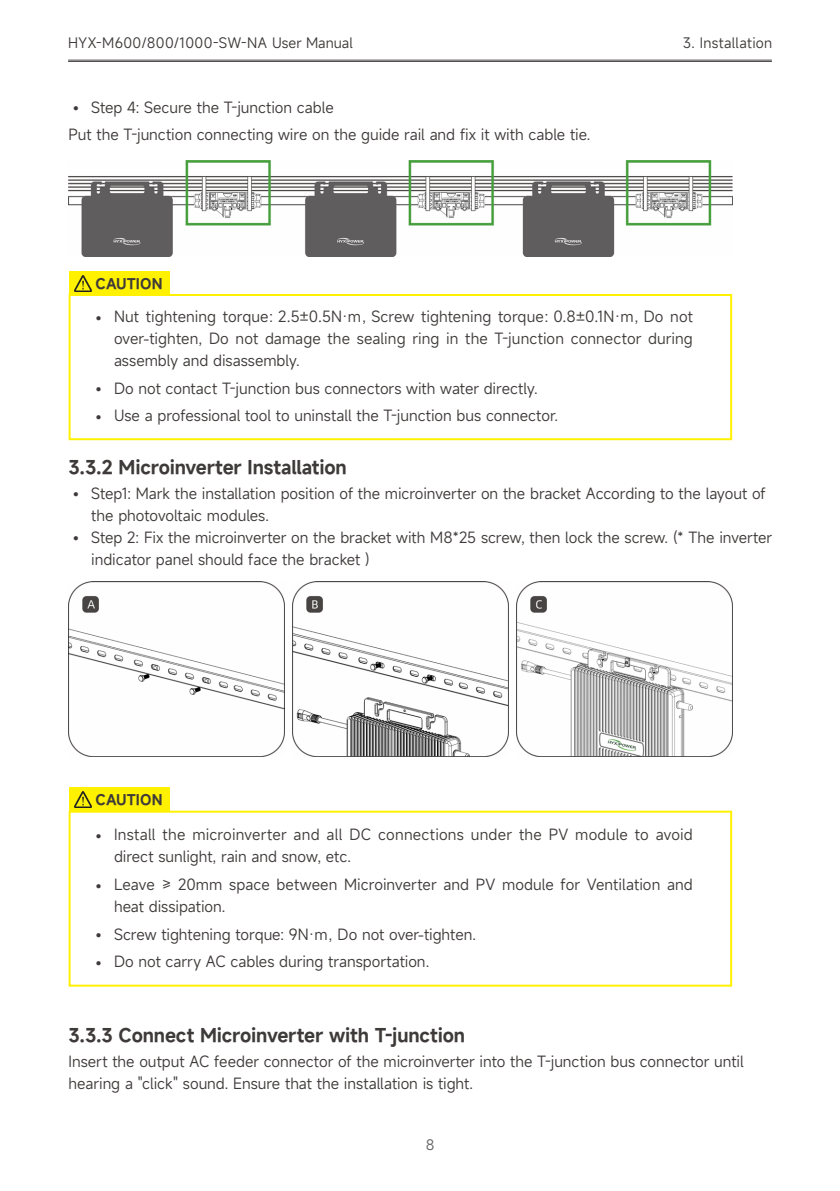
<style>
.page{position:relative;width:840px;height:1191px;background:#fff}
.page>*{position:absolute;margin:0;border:0;box-sizing:border-box;transform-origin:0 0}
.t1{font:600 18px "Mi Sans";letter-spacing:-.01em;color:#3e3a39}
.t2{font:15px/22px "Mi Sans";color:#3e3a39}
.t3{font:14px "Mi Sans";letter-spacing:.02em;color:#3e3a39}
.t4{font:600 14px "Mi Sans";color:#3e3a39}
.t5{font:14px "Mi Sans";color:#626060}
</style>
<div class="page">
<hr style="left:68px;top:60px;width:703px;height:1px;background:#4c4948">
<hr style="left:68px;top:61px;width:703px;height:1px;background:#4c4948">
<img style="left:69px;top:160px;width:662px;height:96px">
<svg style="left:68px;top:293px;width:664px;height:148px"></svg>
<div style="left:69px;top:271px;width:100px;height:24px;background:#fff100"></div>
<img style="left:75px;top:275px;width:17px;height:16px">
<img style="left:69px;top:581px;width:215px;height:175px">
<img style="left:292px;top:581px;width:216px;height:175px">
<img style="left:516px;top:581px;width:215px;height:175px">
<svg style="left:68px;top:809px;width:664px;height:178px"></svg>
<div style="left:69px;top:787px;width:100px;height:25px;background:#fff100"></div>
<img style="left:75px;top:792px;width:17px;height:16px">
<p class="t3" style="left:68px;top:34px;width:286px">HYX-M600/800/1000-SW-NA User Manual</p>
<p class="t2" style="left:69px;top:93px;width:523px;line-height:27.6px">• Step 4: Secure the T-junction cable<br>Put the T-junction connecting wire on the guide rail and fix it with cable tie.</p>
<p class="t3" style="left:682px;top:34px;width:91px">3. Installation</p>
<p class="t4" style="left:96px;top:274px;width:68px">CAUTION</p>
<p class="t2" style="left:114px;top:305px;width:580px;text-align:justify;text-indent:-23px">• Nut tightening torque：2.5±0.5N·m，Screw tightening torque：0.8±0.1N·m，Do not over-tighten, Do not damage the sealing ring in the T-junction connector during assembly and disassembly.</p>
<p class="t2" style="left:91px;top:377px;width:447px">• Do not contact T-junction bus connectors with water directly.</p>
<p class="t2" style="left:91px;top:405px;width:468px">• Use a professional tool to uninstall the T-junction bus connector.</p>
<p class="t1" style="left:69px;top:455px;width:279px">3.3.2 Microinverter Installation</p>
<p class="t2" style="left:91px;top:482px;width:675px;text-indent:-23px">• Step1: Mark the installation position of the microinverter on the bracket According to the layout of the photovoltaic modules.</p>
<p class="t2" style="left:91px;top:526px;width:682px;text-indent:-23px">• Step 2: Fix the microinverter on the bracket with M8*25 screw, then lock the screw. (* The inverter indicator panel should face the bracket )</p>
<p class="t4" style="left:96px;top:790px;width:68px">CAUTION</p>
<p class="t2" style="left:114px;top:823px;width:580px;text-indent:-23px">• Install the microinverter and all DC connections under the PV module to avoid direct sunlight, rain and snow, etc.</p>
<p class="t2" style="left:114px;top:873px;width:580px;text-indent:-23px">• Leave ≥ 20mm space between Microinverter and PV module for Ventilation and heat dissipation.</p>
<p class="t2" style="left:91px;top:923px;width:386px">• Screw tightening torque: 9N·m，Do not over-tighten.</p>
<p class="t2" style="left:91px;top:950px;width:339px">• Do not carry AC cables during transportation.</p>
<p class="t1" style="left:69px;top:1022px;width:398px">3.3.3 Connect Microinverter with T-junction</p>
<p class="t2" style="left:69px;top:1050px;width:676px">Insert the output AC feeder connector of the microinverter into the T-junction bus connector until hearing a "click" sound. Ensure that the installation is tight.</p>
<p class="t5" style="left:425px;top:1135px;width:10px">8</p>
</div>
